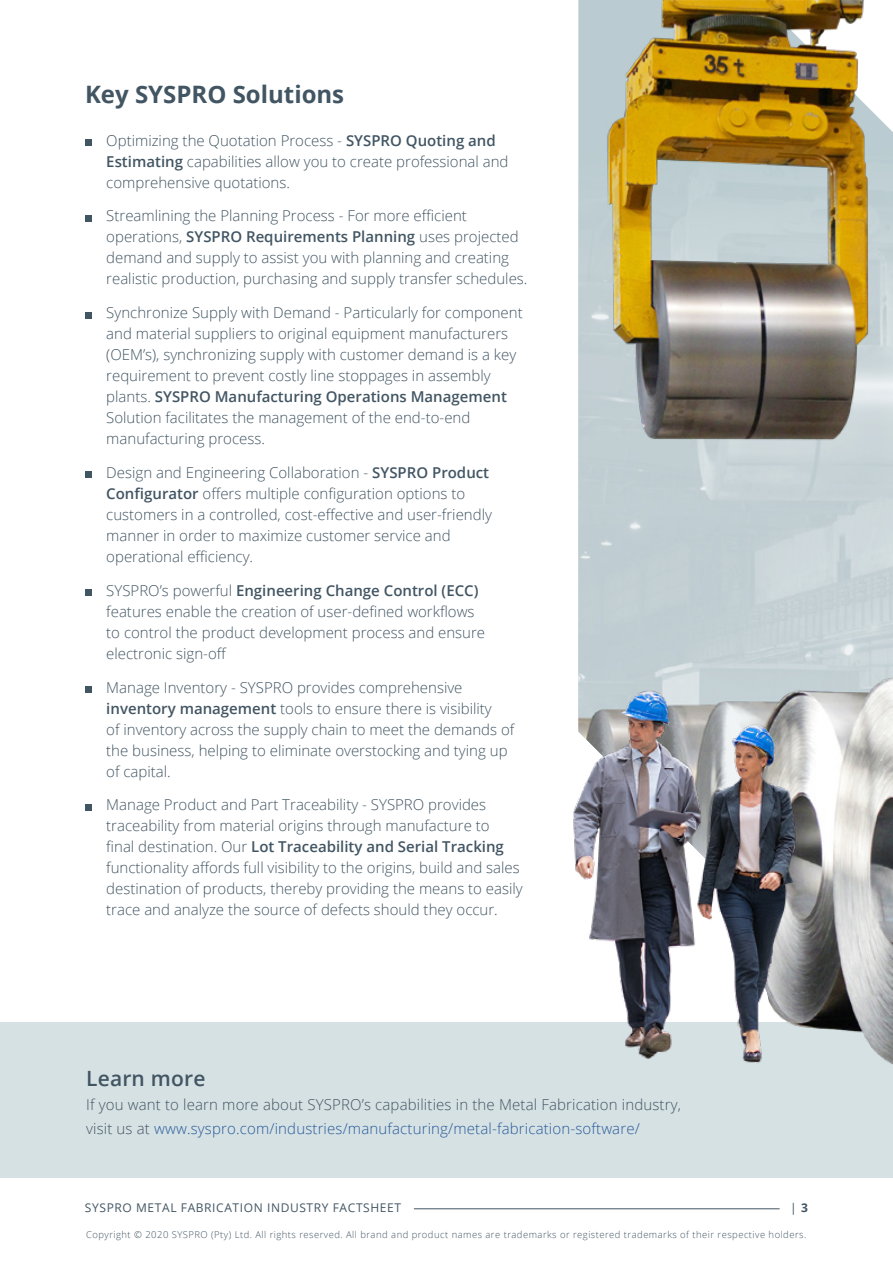
<style>
.page{position:relative;width:893px;height:1263px;background:#fff}
.page>*{position:absolute;margin:0;border:0;box-sizing:border-box;transform-origin:0 0}
.t1{font:700 24px "Open Sans";color:#425563}
.t2{font:600 21px "Open Sans";letter-spacing:.01em;color:#425563}
.t3{font:300 15px/21px "Open Sans";color:#425563}
.t4{font:12px "Open Sans";letter-spacing:.05em;color:#425563}
.t5{font:300 9.45px "Open Sans";letter-spacing:.05em;color:#425563}
.s1{font-weight:600}
.s2{color:#275b9b}
.s3{font-weight:700}
</style>
<div class="page">
<div style="left:0;top:1023px;width:893px;height:155px;background:#d6e1e3"></div>
<hr style="left:414px;top:1208px;width:366px;height:1px;background:#425563">
<div style="left:85px;top:139px;width:6px;height:7px;background:#425563"></div>
<svg style="left:85px;top:215px;width:6px;height:6px"></svg>
<svg style="left:85px;top:312px;width:6px;height:6px"></svg>
<svg style="left:85px;top:472px;width:6px;height:6px"></svg>
<div style="left:85px;top:589px;width:6px;height:7px;background:#425563"></div>
<svg style="left:85px;top:686px;width:6px;height:6px"></svg>
<svg style="left:85px;top:804px;width:6px;height:6px"></svg>
<img style="left:578px;top:0;width:315px;height:482px">
<img style="left:732px;top:652px;width:161px;height:413px">
<img style="left:520px;top:655px;width:314px;height:410px">
<h1 class="t1" style="left:85px;top:78px;width:261px">Key SYSPRO Solutions</h1>
<p class="t3" style="left:106px;top:129px;width:404px">Optimizing the Quotation Process - <span class="s1">SYSPRO Quoting and<br>Estimating</span> capabilities allow you to create professional and comprehensive quotations.</p>
<p class="t3" style="left:106px;top:205px;width:423px">Streamlining the Planning Process - For more efficient operations, <span class="s1">SYSPRO Requirements Planning</span> uses projected demand and supply to assist you with planning and creating realistic production, purchasing and supply transfer schedules.</p>
<p class="t3" style="left:106px;top:302px;width:418px">Synchronize Supply with Demand - Particularly for component and material suppliers to original equipment manufacturers (OEM’s), synchronizing supply with customer demand is a key requirement to prevent costly line stoppages in assembly plants. <span class="s1">SYSPRO Manufacturing Operations Management </span>Solution facilitates the management of the end-to-end manufacturing process.</p>
<p class="t3" style="left:106px;top:462px;width:387px">Design and Engineering Collaboration - <span class="s1">SYSPRO Product Configurator</span> offers multiple configuration options to customers in a controlled, cost-effective and user-friendly manner in order to maximize customer service and operational efficiency.</p>
<p class="t3" style="left:106px;top:579px;width:380px">SYSPRO’s powerful <span class="s1">Engineering Change Control (ECC) </span>features enable the creation of user-defined workflows to control the product development process and ensure electronic sign-off</p>
<p class="t3" style="left:106px;top:676px;width:410px">Manage Inventory - SYSPRO provides comprehensive <span class="s1">inventory management</span> tools to ensure there is visibility<br>of inventory across the supply chain to meet the demands of the business, helping to eliminate overstocking and tying up of capital.</p>
<p class="t3" style="left:106px;top:794px;width:418px">Manage Product and Part Traceability - SYSPRO provides traceability from material origins through manufacture to<br>final destination. Our <span class="s1">Lot Traceability and Serial Tracking </span>functionality affords full visibility to the origins, build and sales destination of products, thereby providing the means to easily trace and analyze the source of defects should they occur.</p>
<h2 class="t2" style="left:86px;top:1063px;width:121px">Learn more</h2>
<p class="t3" style="left:86px;top:1092px;width:596px;line-height:24px">If you want to learn more about SYSPRO’s capabilities in the Metal Fabrication industry, visit us at <span class="s2">www.syspro.com/industries/manufacturing/metal-fabrication-software/</span></p>
<p class="t4" style="left:85px;top:1200px;width:318px">SYSPRO METAL FABRICATION INDUSTRY FACTSHEET</p>
<p class="t4" style="left:790px;top:1200px;width:19px">| <span class="s3">3</span></p>
<p class="t5" style="left:86px;top:1228px;width:722px">Copyright © 2020 SYSPRO (Pty) Ltd. All rights reserved. All brand and product names are trademarks or registered trademarks of their respective holders.</p>
</div>
